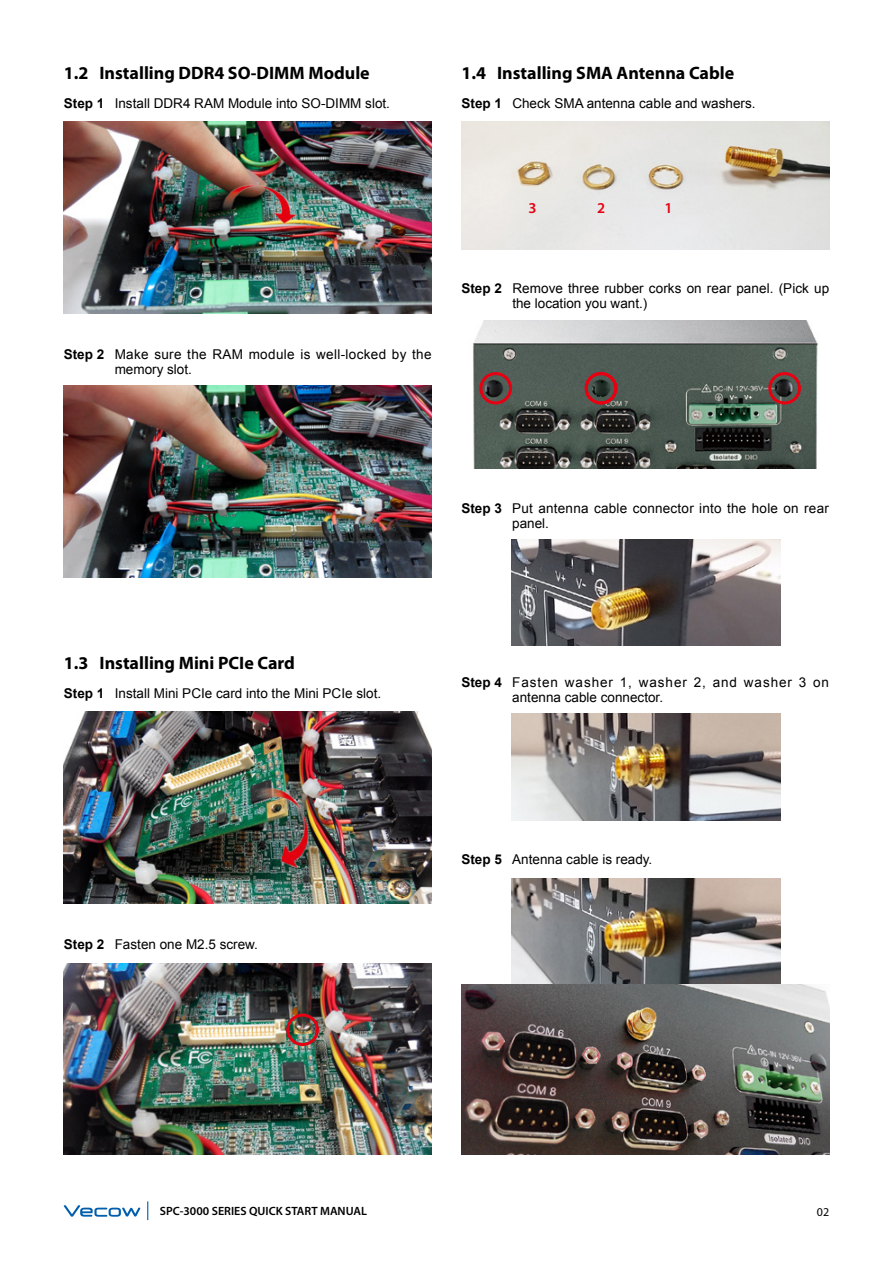
<style>
.page{position:relative;width:893px;height:1263px;background:#fff}
.page>*{position:absolute;margin:0;border:0;box-sizing:border-box;transform-origin:0 0}
.t1{font:700 18px "Myriad Pro";color:#000}
.t2{font:600 15.15px "Myriad Pro";color:#e60012}
.t3{font:13.5px/15px "Arial";color:#000}
.t4{font:13.5px/15px "Arial";letter-spacing:.07em;color:#000}
.t5{font:13.5px/15px "Arial";letter-spacing:.025em;color:#000}
.t6{font:600 12px "Myriad Pro";color:#000}
.t7{font:12px "Myriad Pro";color:#000}
.s1{font-weight:700}
</style>
<div class="page">
<svg style="left:64px;top:1205px;width:76px;height:12px"></svg>
<svg style="left:147px;top:1201px;width:1px;height:19px"></svg>
<img style="left:64px;top:386px;width:368px;height:191px">
<img style="left:64px;top:122px;width:368px;height:191px">
<img style="left:219px;top:177px;width:84px;height:55px">
<img style="left:64px;top:712px;width:368px;height:191px">
<img style="left:246px;top:776px;width:78px;height:101px">
<img style="left:64px;top:963px;width:368px;height:191px">
<div style="left:286px;top:1013px;width:33px;height:33px;border:3px solid #e60012;border-radius:50%"></div>
<img style="left:461px;top:122px;width:368px;height:127px">
<img style="left:473px;top:320px;width:345px;height:149px">
<div style="left:479px;top:372px;width:33px;height:32px;border:3px solid #e60012;border-radius:50%"></div>
<div style="left:585px;top:372px;width:32px;height:32px;border:3px solid #e60012;border-radius:50%"></div>
<div style="left:768px;top:372px;width:33px;height:32px;border:3px solid #e60012;border-radius:50%"></div>
<img style="left:512px;top:539px;width:269px;height:107px">
<img style="left:512px;top:714px;width:269px;height:106px">
<img style="left:512px;top:878px;width:269px;height:106px">
<img style="left:461px;top:984px;width:368px;height:170px">
<h1 class="t1" style="left:64px;top:61px;width:307px">1.2 Installing DDR4 SO-DIMM Module</h1>
<p class="t3" style="left:64px;top:96px;width:328px"><span class="s1">Step 1</span> Install DDR4 RAM Module into SO-DIMM slot.</p>
<h1 class="t1" style="left:461px;top:61px;width:274px">1.4 Installing SMA Antenna Cable</h1>
<p class="t3" style="left:461px;top:96px;width:296px"><span class="s1">Step 1</span> Check SMA antenna cable and washers.</p>
<p class="t5" style="left:115px;top:347px;width:318px;text-indent:-51px"><span class="s1">Step 2</span> Make sure the RAM module is well-locked by the memory slot.</p>
<p class="t2" style="left:528px;top:198px;width:10px">3</p>
<p class="t2" style="left:597px;top:198px;width:10px">2</p>
<p class="t2" style="left:664px;top:198px;width:10px">1</p>
<p class="t3" style="left:512px;top:281px;width:318px;text-indent:-51px"><span class="s1">Step 2</span> Remove three rubber corks on rear panel. (Pick up the location you want.)</p>
<h1 class="t1" style="left:64px;top:651px;width:232px">1.3 Installing Mini PCIe Card</h1>
<p class="t3" style="left:64px;top:686px;width:319px"><span class="s1">Step 1</span> Install Mini PCIe card into the Mini PCIe slot.</p>
<p class="t3" style="left:512px;top:501px;width:318px;text-indent:-51px"><span class="s1">Step 3</span> Put antenna cable connector into the hole on rear panel.</p>
<p class="t4" style="left:512px;top:675px;width:318px;text-indent:-51px"><span class="s1">Step 4</span> Fasten washer 1, washer 2, and washer 3 on antenna cable connector.</p>
<p class="t3" style="left:64px;top:937px;width:196px"><span class="s1">Step 2</span> Fasten one M2.5 screw.</p>
<p class="t3" style="left:461px;top:852px;width:192px"><span class="s1">Step 5</span> Antenna cable is ready.</p>
<p class="t6" style="left:160px;top:1203px;width:209px">SPC-3000 SERIES QUICK START MANUAL</p>
<p class="t7" style="left:817px;top:1204px;width:14px">02</p>
</div>
